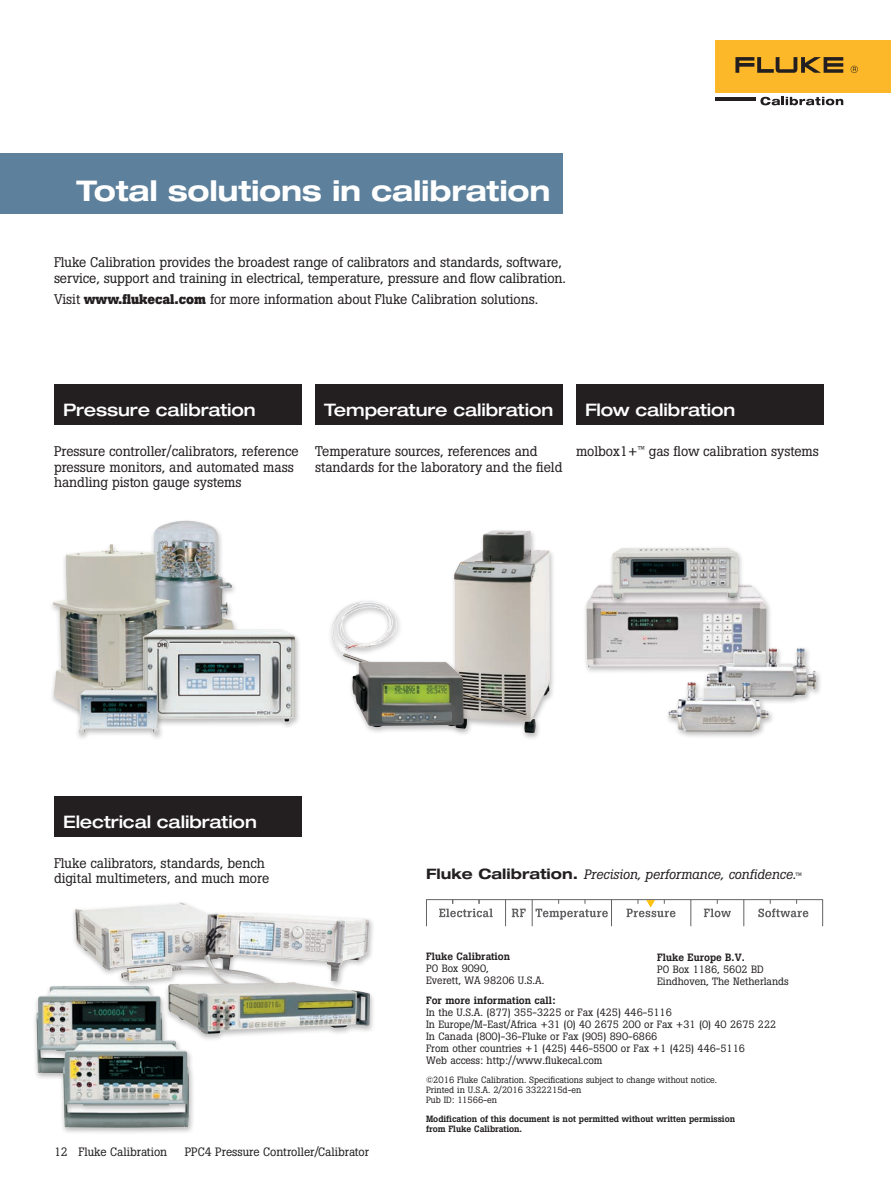
<style>
.page{position:relative;width:891px;height:1188px;background:#fff}
.page>*{position:absolute;margin:0;border:0;box-sizing:border-box;transform-origin:0 0}
.Page_headlines_rev{font:700 expanded 28.5px "Helvetica Neue LT Std";letter-spacing:-.01em;color:#fff}
.Page_Subheads_rev{font:500 expanded 17.25px "Helvetica Neue LT Std";letter-spacing:-.01em;color:#fff}
.Body_1st_paragraph{font:13.8px/15.8px "Boton Pro";color:#231f20}
.t1{font:italic 13.5px "Boton Pro";color:#231f20}
.Page_footer{font:12px "Boton Pro";color:#231f20}
.t2{font:10.5px/12px "Boton Pro";color:#231f20}
.t3{font:9px/9.8px "Boton Pro";color:#231f20}
.t4{font:500 9px/9.8px "Boton Pro";letter-spacing:-.005em;color:#231f20}
.s1{font-weight:700}
.s2{font-family:"Helvetica Neue LT Std";font-weight:700;font-style:normal;font-stretch:expanded;font-size:14.4px}
.s3{font-style:normal;font-size:9px}
.s4{font-weight:500}
</style>
<div class="page">
<div style="left:716px;top:40px;width:175px;height:53px;background:#fcb828"></div>
<svg style="left:735px;top:57px;width:108px;height:16px"></svg>
<svg style="left:851px;top:66px;width:7px;height:7px"></svg>
<hr style="left:716px;top:97px;width:40px;height:4px;background:#231f20">
<svg style="left:760px;top:97px;width:83px;height:8px"></svg>
<div style="left:0;top:153px;width:562px;height:60px;background:#5d819c"></div>
<div style="left:54px;top:385px;width:248px;height:40px;background:#231f20"></div>
<div style="left:315px;top:385px;width:247px;height:40px;background:#231f20"></div>
<div style="left:576px;top:385px;width:248px;height:40px;background:#231f20"></div>
<div style="left:54px;top:796px;width:248px;height:41px;background:#231f20"></div>
<svg style="left:505px;top:900px;width:1px;height:26px"></svg>
<svg style="left:426px;top:900px;width:1px;height:26px"></svg>
<svg style="left:690px;top:900px;width:1px;height:26px"></svg>
<svg style="left:743px;top:900px;width:1px;height:26px"></svg>
<svg style="left:822px;top:900px;width:1px;height:26px"></svg>
<svg style="left:439px;top:900px;width:54px;height:17px"></svg>
<svg style="left:532px;top:900px;width:80px;height:26px"></svg>
<svg style="left:758px;top:900px;width:50px;height:17px"></svg>
<svg style="left:704px;top:900px;width:27px;height:17px"></svg>
<svg style="left:512px;top:909px;width:14px;height:8px"></svg>
<hr style="left:426px;top:899px;width:397px;height:1px;background:#636366">
<svg style="left:627px;top:900px;width:49px;height:17px"></svg>
<div style="left:450px;top:528px;width:106px;height:212px;background:#231f20;opacity:.3"></div>
<img style="left:454px;top:530px;width:96px;height:203px">
<div style="left:328px;top:599px;width:204px;height:124px;background:#231f20;opacity:.3"></div>
<img style="left:332px;top:601px;width:194px;height:114px">
<div style="left:349px;top:660px;width:120px;height:75px;background:#231f20;opacity:.3"></div>
<img style="left:352px;top:662px;width:112px;height:65px">
<div style="left:71px;top:900px;width:304px;height:103px;background:#231f20;opacity:.3"></div>
<img style="left:75px;top:903px;width:266px;height:81px">
<div style="left:33px;top:984px;width:162px;height:152px;background:#231f20;opacity:.3"></div>
<img style="left:36px;top:986px;width:107px;height:142px">
<div style="left:164px;top:980px;width:212px;height:61px;background:#231f20;opacity:.3"></div>
<img style="left:168px;top:983px;width:125px;height:34px">
<img style="left:53px;top:521px;width:182px;height:192px">
<div style="left:139px;top:627px;width:162px;height:102px;background:#231f20;opacity:.3"></div>
<img style="left:143px;top:629px;width:152px;height:93px">
<div style="left:75px;top:688px;width:89px;height:53px;background:#231f20;opacity:.3"></div>
<img style="left:79px;top:690px;width:80px;height:43px">
<div style="left:583px;top:582px;width:189px;height:93px;background:#231f20;opacity:.3"></div>
<img style="left:587px;top:584px;width:179px;height:83px">
<div style="left:609px;top:545px;width:135px;height:61px;background:#231f20;opacity:.3"></div>
<img style="left:613px;top:548px;width:125px;height:51px">
<div style="left:703px;top:646px;width:119px;height:58px;background:#231f20;opacity:.3"></div>
<img style="left:707px;top:648px;width:109px;height:49px">
<div style="left:665px;top:680px;width:110px;height:59px;background:#231f20;opacity:.3"></div>
<img style="left:669px;top:682px;width:100px;height:50px">
<p class="Page_headlines_rev" style="left:77px;top:173px;width:475px">Total solutions in calibration</p>
<p class="Body_1st_paragraph" style="left:54px;top:254px;width:514px">Fluke Calibration provides the broadest range of calibrators and standards, software, service, support and training in electrical, temperature, pressure and flow calibration.</p>
<p class="Body_1st_paragraph" style="left:54px;top:292px;width:486px">Visit <span class="s1">www.flukecal.com</span> for more information about Fluke Calibration solutions.</p>
<p class="Page_Subheads_rev" style="left:63px;top:399px;width:194px">Pressure calibration</p>
<p class="Page_Subheads_rev" style="left:324px;top:399px;width:231px">Temperature calibration</p>
<p class="Page_Subheads_rev" style="left:585px;top:399px;width:152px">Flow calibration</p>
<p class="Body_1st_paragraph" style="left:54px;top:443px;width:246px">Pressure controller/calibrators, reference pressure monitors, and automated mass handling piston gauge systems</p>
<p class="Body_1st_paragraph" style="left:576px;top:443px;width:244px">molbox1+<sup>™</sup> gas flow calibration systems</p>
<p class="Body_1st_paragraph" style="left:315px;top:443px;width:249px">Temperature sources, references and standards for the laboratory and the field</p>
<p class="Page_Subheads_rev" style="left:63px;top:811px;width:195px">Electrical calibration</p>
<p class="Body_1st_paragraph" style="left:54px;top:855px;width:217px">Fluke calibrators, standards, bench digital multimeters, and much more</p>
<p class="Page_footer" style="left:54px;top:1144px;width:115px">12 Fluke Calibration</p>
<p class="Page_footer" style="left:185px;top:1144px;width:186px">PPC4 Pressure Controller/Calibrator</p>
<p class="t1" style="left:426px;top:866px;width:377px"><span class="s2">Fluke Calibration.</span> Precision, performance, confidence.<span class="s3">™</span></p>
<p class="t2" style="left:426px;top:951px;width:120px"><span class="s4">Fluke Calibration<br></span>PO Box 9090,<br>Everett, WA 98206 U.S.A.</p>
<p class="t2" style="left:657px;top:951px;width:133px"><span class="s4">Fluke Europe B.V.<br></span>PO Box 1186, 5602 BD<br>Eindhoven, The Netherlands</p>
<p class="t2" style="left:426px;top:995px;width:352px"><span class="s4">For more information call:<br></span>In the U.S.A. (877) 355-3225 or Fax (425) 446-5116<br>In Europe/M-East/Africa +31 (0) 40 2675 200 or Fax +31 (0) 40 2675 222<br>In Canada (800)-36-Fluke or Fax (905) 890-6866<br>From other countries +1 (425) 446-5500 or Fax +1 (425) 446-5116<br>Web access: http://www.flukecal.com</p>
<p class="t3" style="left:426px;top:1075px;width:293px">©2016 Fluke Calibration. Specifications subject to change without notice.<br>Printed in U.S.A. 2/2016 3322215d-en</p>
<p class="t3" style="left:426px;top:1095px;width:73px">Pub ID: 11566-en</p>
<p class="t4" style="left:426px;top:1114px;width:311px">Modification of this document is not permitted without written permission from Fluke Calibration.</p>
</div>
